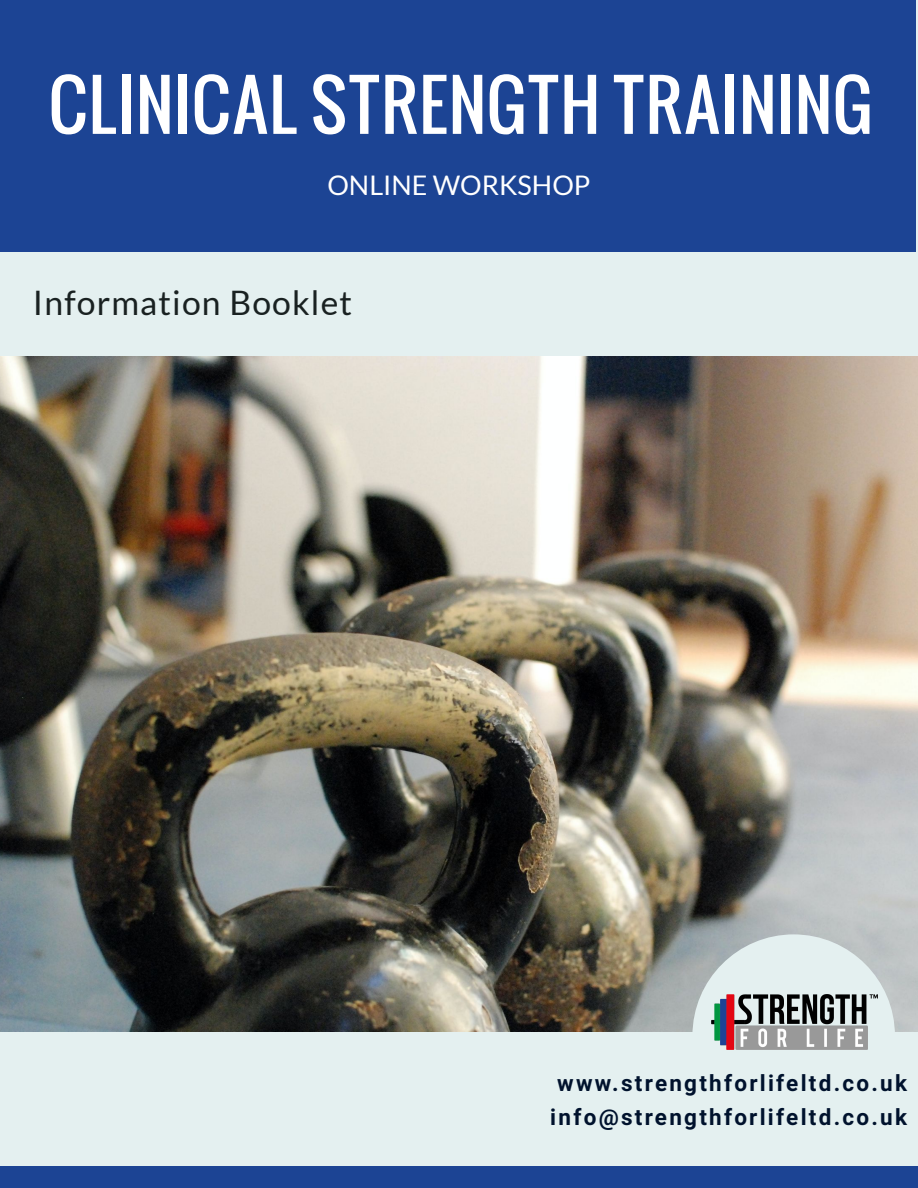
<style>
.page{position:relative;width:918px;height:1188px;background:#e4f0f0}
.page>*{position:absolute;margin:0;border:0;box-sizing:border-box;transform-origin:0 0}
.t1{font:67.5px "Oswald";color:#fff}
.t2{font:33.75px "Lato";letter-spacing:.035em;color:#192121}
.t3{font:27px "Lato";color:#fff}
.t4{font:700 22.5px/33.8px "Roboto";letter-spacing:.1em;color:#00122d;text-align:center}
</style>
<div class="page">
<div style="left:0;top:0;width:916px;height:252px;background:#1c4494"></div>
<img style="left:0;top:357px;width:918px;height:675px">
<div style="left:0;top:1167px;width:832px;height:21px;background:#1c4494"></div>
<div style="left:832px;top:1167px;width:86px;height:21px;background:#1c4494"></div>
<svg style="left:692px;top:934px;width:203px;height:98px"></svg>
<img style="left:712px;top:994px;width:165px;height:56px">
<h1 class="t1" style="left:49px;top:53px;width:826px">CLINICAL STRENGTH TRAINING</h1>
<p class="t3" style="left:327px;top:168px;width:265px">ONLINE WORKSHOP</p>
<h2 class="t2" style="left:33px;top:282px;width:321px">Information Booklet</h2>
<p class="t4" style="left:550px;top:1067px;width:358px">www.strengthforlifeltd.co.uk info@strengthforlifeltd.co.uk</p>
</div>
